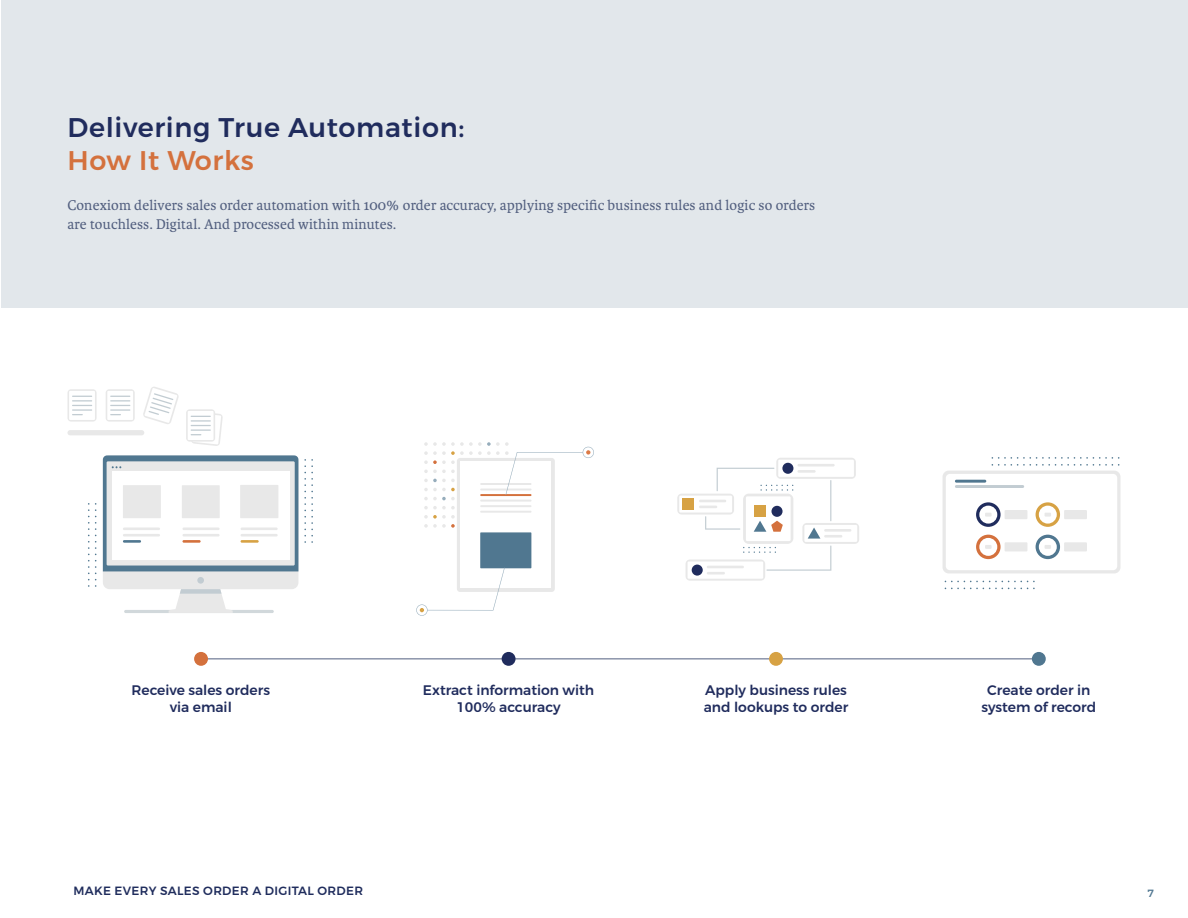
<style>
.page{position:relative;width:1188px;height:918px;background:#fff}
.page>*{position:absolute;margin:0;border:0;box-sizing:border-box;transform-origin:0 0}
.t1{font:500 27px "Montserrat";letter-spacing:.025em;color:#202c5d}
.t2{font:500 27px "Montserrat";letter-spacing:.025em;color:#d4713d}
.t3{font:15px/19.5px "Karmina";letter-spacing:.01em;color:#525f7f}
.t4{font:500 13.8px/16.4px "Montserrat";color:#202c5d;text-align:center}
.t5{font:500 12px "Montserrat";letter-spacing:.025em;color:#202d5d}
.t6{font:500 10.5px "Montserrat";color:#527892}
</style>
<div class="page">
<div style="left:1px;top:0;width:1187px;height:308px;background:#e2e7eb"></div>
<svg style="left:424px;top:506px;width:31px;height:3px"></svg>
<svg style="left:424px;top:515px;width:31px;height:13px"></svg>
<div style="left:457px;top:458px;width:98px;height:134px;background:#e8e8e8;border-radius:3px"></div>
<div style="left:460px;top:462px;width:91px;height:126px;background:#fff"></div>
<div style="left:480px;top:532px;width:51px;height:36px;background:#507790"></div>
<svg style="left:416px;top:568px;width:89px;height:48px"></svg>
<hr style="left:480px;top:500px;width:52px;height:2px;background:#e8e8e8">
<hr style="left:480px;top:505px;width:52px;height:2px;background:#e8e8e8">
<hr style="left:480px;top:511px;width:52px;height:2px;background:#e8e8e8">
<svg style="left:424px;top:442px;width:170px;height:58px"></svg>
<div style="left:943px;top:471px;width:177px;height:102px;background:#e8e8e8;border-radius:6px"></div>
<div style="left:946px;top:474px;width:171px;height:96px;background:#fff;border-radius:4px"></div>
<hr style="left:955px;top:485px;width:69px;height:3px;background:#c2ccd2">
<hr style="left:955px;top:480px;width:31px;height:3px;background:#507790">
<svg style="left:976px;top:502px;width:25px;height:25px"></svg>
<div style="left:1005px;top:510px;width:22px;height:9px;background:#e8e8e8"></div>
<svg style="left:1036px;top:502px;width:24px;height:25px"></svg>
<div style="left:1064px;top:510px;width:23px;height:9px;background:#e8e8e8"></div>
<svg style="left:976px;top:535px;width:25px;height:24px"></svg>
<div style="left:1005px;top:542px;width:22px;height:9px;background:#e8e8e8"></div>
<svg style="left:1036px;top:535px;width:24px;height:24px"></svg>
<div style="left:1064px;top:542px;width:23px;height:9px;background:#e8e8e8"></div>
<svg style="left:992px;top:457px;width:127px;height:9px"></svg>
<svg style="left:945px;top:581px;width:90px;height:1px"></svg>
<svg style="left:945px;top:588px;width:90px;height:1px"></svg>
<div style="left:743px;top:494px;width:50px;height:50px;background:#e8e8e8;border-radius:6px"></div>
<div style="left:746px;top:496px;width:45px;height:45px;background:#fff"></div>
<div style="left:755px;top:506px;width:11px;height:11px;background:#d7a244"></div>
<div style="left:771px;top:506px;width:12px;height:11px;background:#202c5d;border-radius:50%"></div>
<svg style="left:754px;top:521px;width:29px;height:11px"></svg>
<div style="left:686px;top:560px;width:79px;height:21px;background:#e8e8e8;border-radius:4px"></div>
<div style="left:688px;top:561px;width:75px;height:18px;background:#fff"></div>
<div style="left:692px;top:565px;width:11px;height:11px;background:#202c5d;border-radius:50%"></div>
<hr style="left:707px;top:566px;width:37px;height:2px;background:#e8e8e8">
<svg style="left:707px;top:572px;width:18px;height:2px"></svg>
<div style="left:776px;top:458px;width:80px;height:21px;background:#e8e8e8;border-radius:4px"></div>
<div style="left:778px;top:460px;width:76px;height:17px;background:#fff"></div>
<div style="left:782px;top:463px;width:11px;height:11px;background:#202c5d;border-radius:50%"></div>
<hr style="left:798px;top:464px;width:37px;height:2px;background:#e8e8e8">
<hr style="left:798px;top:470px;width:18px;height:3px;background:#e8e8e8">
<div style="left:802px;top:523px;width:57px;height:21px;background:#e8e8e8;border-radius:4px"></div>
<div style="left:804px;top:525px;width:53px;height:17px;background:#fff"></div>
<svg style="left:808px;top:528px;width:12px;height:11px"></svg>
<hr style="left:824px;top:529px;width:27px;height:3px;background:#e8e8e8">
<hr style="left:824px;top:535px;width:18px;height:3px;background:#e8e8e8">
<div style="left:677px;top:494px;width:57px;height:21px;background:#e8e8e8;border-radius:4px"></div>
<div style="left:679px;top:496px;width:53px;height:17px;background:#fff"></div>
<hr style="left:699px;top:500px;width:27px;height:2px;background:#e8e8e8">
<svg style="left:699px;top:506px;width:18px;height:2px"></svg>
<div style="left:683px;top:498px;width:11px;height:11px;background:#d7a244"></div>
<svg style="left:705px;top:516px;width:35px;height:14px"></svg>
<svg style="left:717px;top:468px;width:76px;height:23px"></svg>
<hr style="left:830px;top:480px;width:1px;height:41px;background:#c2ccd2">
<svg style="left:743px;top:546px;width:88px;height:25px"></svg>
<hr style="left:124px;top:610px;width:150px;height:3px;background:#d1d8db;border-radius:2px">
<div style="left:103px;top:455px;width:195px;height:134px;background:#e8e8e8;border-radius:7px"></div>
<svg style="left:169px;top:589px;width:64px;height:24px"></svg>
<div style="left:197px;top:577px;width:7px;height:7px;background:#c2ccd2;border-radius:50%"></div>
<svg style="left:103px;top:455px;width:195px;height:116px"></svg>
<div style="left:112px;top:472px;width:178px;height:88px;background:#fff"></div>
<div style="left:123px;top:485px;width:38px;height:33px;background:#e8e8e8"></div>
<div style="left:182px;top:485px;width:38px;height:33px;background:#e8e8e8"></div>
<div style="left:240px;top:485px;width:38px;height:33px;background:#e8e8e8"></div>
<hr style="left:123px;top:534px;width:37px;height:3px;background:#e8e8e8">
<hr style="left:123px;top:540px;width:18px;height:3px;background:#507790">
<hr style="left:182px;top:540px;width:19px;height:3px;background:#d4713d">
<hr style="left:182px;top:534px;width:38px;height:3px;background:#e8e8e8">
<hr style="left:241px;top:534px;width:37px;height:3px;background:#e8e8e8">
<hr style="left:123px;top:528px;width:37px;height:2px;background:#e8e8e8">
<hr style="left:182px;top:528px;width:38px;height:2px;background:#e8e8e8">
<hr style="left:241px;top:528px;width:37px;height:2px;background:#e8e8e8">
<hr style="left:241px;top:540px;width:18px;height:3px;background:#d7a244">
<div style="left:186px;top:409px;width:29px;height:33px;background:#e8e8e8;border-radius:4px"></div>
<div style="left:188px;top:411px;width:26px;height:29px;background:#fff"></div>
<svg style="left:191px;top:411px;width:32px;height:35px"></svg>
<svg style="left:143px;top:387px;width:36px;height:37px"></svg>
<div style="left:106px;top:389px;width:29px;height:33px;background:#e8e8e8;border-radius:4px"></div>
<div style="left:107px;top:391px;width:26px;height:29px;background:#fff"></div>
<svg style="left:110px;top:396px;width:20px;height:1px"></svg>
<hr style="left:110px;top:400px;width:20px;height:2px;background:#c2ccd2">
<svg style="left:110px;top:405px;width:20px;height:1px"></svg>
<hr style="left:110px;top:409px;width:20px;height:2px;background:#c2ccd2">
<div style="left:68px;top:389px;width:29px;height:33px;background:#e8e8e8;border-radius:4px"></div>
<div style="left:69px;top:391px;width:26px;height:29px;background:#fff"></div>
<svg style="left:72px;top:396px;width:20px;height:1px"></svg>
<hr style="left:72px;top:400px;width:20px;height:2px;background:#c2ccd2">
<svg style="left:72px;top:405px;width:20px;height:1px"></svg>
<hr style="left:72px;top:409px;width:20px;height:2px;background:#c2ccd2">
<div style="left:68px;top:430px;width:76px;height:5px;background:#e8e8e8;border-radius:3px"></div>
<svg style="left:304px;top:459px;width:9px;height:84px"></svg>
<svg style="left:88px;top:503px;width:8px;height:84px"></svg>
<hr style="left:200px;top:659px;width:838px;height:1px;background:#525f7f">
<div style="left:194px;top:652px;width:14px;height:14px;background:#d4713d;border-radius:50%"></div>
<div style="left:769px;top:652px;width:14px;height:14px;background:#d7a244;border-radius:50%"></div>
<div style="left:502px;top:652px;width:14px;height:14px;background:#202c5d;border-radius:50%"></div>
<div style="left:1032px;top:652px;width:14px;height:14px;background:#507790;border-radius:50%"></div>
<h1 class="t1" style="left:68px;top:111px;width:398px">Delivering True Automation:</h1>
<h1 class="t2" style="left:68px;top:144px;width:188px">How It Works</h1>
<p class="t3" style="left:68px;top:195px;width:749px">Conexiom delivers sales order automation with 100% order accuracy, applying specific business rules and logic so orders are touchless. Digital. And processed within minutes.</p>
<p class="t4" style="left:131px;top:682px;width:140px">Receive sales orders via email</p>
<p class="t4" style="left:423px;top:682px;width:173px">Extract information with<br>100% accuracy</p>
<p class="t4" style="left:704px;top:682px;width:146px;text-align:left">Apply business rules and lookups to order</p>
<p class="t4" style="left:981px;top:682px;width:116px">Create order in system of record</p>
<p class="t5" style="left:73px;top:883px;width:291px">MAKE EVERY SALES ORDER A DIGITAL ORDER</p>
<p class="t6" style="left:1147px;top:887px;width:8px">7</p>
</div>
